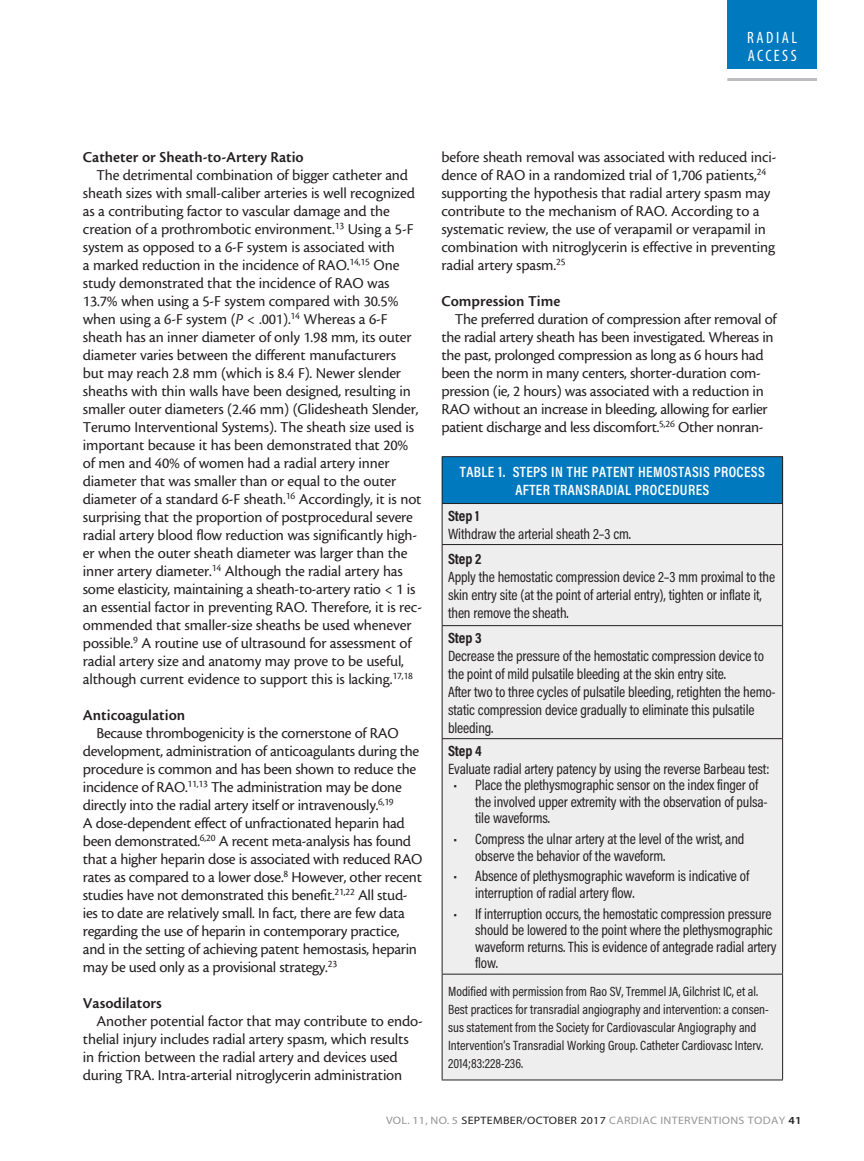
<style>
.page{position:relative;width:864px;height:1161px;background:#fff}
.page>*{position:absolute;margin:0;border:0;box-sizing:border-box;transform-origin:0 0}
.t1{font:16.5px/18.3px "Myriad MM 400 300";letter-spacing:.15em;color:#fff}
.body{font:15.75px/18px "Cronos MM 408 10";letter-spacing:-.01em;color:#231f20}
.Subhead_2{font:15.75px "Cronos MM 574 10";color:#231f20}
.BMC_2_-_Table_Body{font:15px/16.5px "Acumin Pro Cond";letter-spacing:-.01em;color:#231f20}
.BMC_2_-_Table_Header{font:600 15px/18px "Acumin Pro Cond";letter-spacing:.025em;color:#fff;text-align:center}
.BMC_2_-_Table_Subhea{font:700 15px "Acumin Pro Cond";letter-spacing:-.01em;color:#231f20}
.BMC_2_-_Table_Abbrev{font:13.5px/18px "Acumin Pro Cond";color:#231f20}
.t2{font:10.8px "Myriad MM 400 600";letter-spacing:.025em;color:#939598;scale:1.11 1}
.s1{font-family:"Cronos MM It 408 10"}
.s2{color:#231f20}
.s3{font-family:"Myriad MM 565 600";color:#231f20}
</style>
<div class="page">
<div style="left:727px;top:0;width:90px;height:69px;background:#0079bf"></div>
<hr style="left:727px;top:78px;width:90px;height:3px;background:#bcbdc0">
<div style="left:442px;top:457px;width:341px;height:47px;background:#0079bf"></div>
<div style="left:443px;top:504px;width:339px;height:576px;background:#eeeeef"></div>
<hr style="left:442px;top:456px;width:341px;height:1px;background:#231f20">
<hr style="left:442px;top:457px;width:1px;height:46px;background:#231f20">
<hr style="left:782px;top:457px;width:1px;height:46px;background:#231f20">
<hr style="left:442px;top:503px;width:341px;height:1px;background:#231f20">
<hr style="left:442px;top:504px;width:1px;height:40px;background:#231f20">
<hr style="left:782px;top:504px;width:1px;height:40px;background:#231f20">
<hr style="left:442px;top:544px;width:341px;height:1px;background:#231f20">
<hr style="left:442px;top:545px;width:1px;height:80px;background:#231f20">
<hr style="left:782px;top:545px;width:1px;height:80px;background:#231f20">
<hr style="left:442px;top:625px;width:341px;height:1px;background:#231f20">
<hr style="left:442px;top:626px;width:1px;height:112px;background:#231f20">
<hr style="left:782px;top:626px;width:1px;height:112px;background:#231f20">
<hr style="left:442px;top:738px;width:341px;height:1px;background:#231f20">
<hr style="left:442px;top:739px;width:1px;height:235px;background:#231f20">
<hr style="left:782px;top:739px;width:1px;height:235px;background:#231f20">
<hr style="left:442px;top:974px;width:341px;height:1px;background:#231f20">
<hr style="left:442px;top:975px;width:1px;height:105px;background:#231f20">
<hr style="left:782px;top:975px;width:1px;height:105px;background:#231f20">
<hr style="left:442px;top:1080px;width:341px;height:1px;background:#231f20">
<p class="t1" style="left:747px;top:29px;width:51px">RADIAL<br>ACCESS</p>
<p class="Subhead_2" style="left:83px;top:149px;width:222px">Catheter or Sheath-to-Artery Ratio</p>
<p class="body" style="left:83px;top:166px;width:341px;text-indent:14px">The detrimental combination of bigger catheter and sheath sizes with small-caliber arteries is well recognized as a contributing factor to vascular damage and the creation of a prothrombotic environment.<sup>13</sup> Using a 5-F system as opposed to a 6-F system is associated with<br>a marked reduction in the incidence of RAO.<sup>14,15</sup> One study demonstrated that the incidence of RAO was 13.7% when using a 5-F system compared with 30.5% when using a 6-F system (<span class="s1">P</span> &lt; .001).<sup>14</sup> Whereas a 6-F sheath has an inner diameter of only 1.98 mm, its outer diameter varies between the different manufacturers<br>but may reach 2.8 mm (which is 8.4 F). Newer slender sheaths with thin walls have been designed, resulting in smaller outer diameters (2.46 mm) (Glidesheath Slender, Terumo Interventional Systems). The sheath size used is important because it has been demonstrated that 20% of men and 40% of women had a radial artery inner diameter that was smaller than or equal to the outer diameter of a standard 6-F sheath.<sup>16</sup> Accordingly, it is not surprising that the proportion of postprocedural severe radial artery blood flow reduction was significantly high&shy;er when the outer sheath diameter was larger than the inner artery diameter.<sup>14</sup> Although the radial artery has some elasticity, maintaining a sheath-to-artery ratio &lt; 1 is an essential factor in preventing RAO. Therefore, it is rec&shy;ommended that smaller-size sheaths be used whenever possible.<sup>9</sup> A routine use of ultrasound for assessment of radial artery size and anatomy may prove to be useful, although current evidence to support this is lacking.<sup>17,18</sup></p>
<p class="Subhead_2" style="left:83px;top:707px;width:104px">Anticoagulation</p>
<p class="body" style="left:83px;top:724px;width:341px;text-indent:14px">Because thrombogenicity is the cornerstone of RAO development, administration of anticoagulants during the procedure is common and has been shown to reduce the incidence of RAO.<sup>11,13</sup> The administration may be done directly into the radial artery itself or intravenously.<sup>6,19<br></sup>A dose-dependent effect of unfractionated heparin had been demonstrated.<sup>6,20</sup> A recent meta-analysis has found that a higher heparin dose is associated with reduced RAO rates as compared to a lower dose.<sup>8</sup> However, other recent studies have not demonstrated this benefit.<sup>21,22</sup> All stud&shy;ies to date are relatively small. In fact, there are few data regarding the use of heparin in contemporary practice, and in the setting of achieving patent hemostasis, heparin may be used only as a provisional strategy.<sup>23</sup></p>
<p class="Subhead_2" style="left:83px;top:995px;width:80px">Vasodilators</p>
<p class="body" style="left:83px;top:1012px;width:341px;text-indent:14px">Another potential factor that may contribute to endo&shy;thelial injury includes radial artery spasm, which results in friction between the radial artery and devices used during TRA. Intra-arterial nitroglycerin administration</p>
<p class="body" style="left:441px;top:148px;width:337px">before sheath removal was associated with reduced inci&shy;dence of RAO in a randomized trial of 1,706 patients,<sup>24 </sup>supporting the hypothesis that radial artery spasm may contribute to the mechanism of RAO. According to a systematic review, the use of verapamil or verapamil in combination with nitroglycerin is effective in preventing radial artery spasm.<sup>25</sup></p>
<p class="Subhead_2" style="left:441px;top:293px;width:121px">Compression Time</p>
<p class="body" style="left:441px;top:310px;width:337px;text-indent:14px">The preferred duration of compression after removal of the radial artery sheath has been investigated. Whereas in the past, prolonged compression as long as 6 hours had been the norm in many centers, shorter-duration com&shy;pression (ie, 2 hours) was associated with a reduction in RAO without an increase in bleeding, allowing for earlier patient discharge and less discomfort.<sup>5,26</sup> Other nonran-</p>
<p class="BMC_2_-_Table_Header" style="left:460px;top:462px;width:306px">TABLE 1. STEPS IN THE PATENT HEMOSTASIS PROCESS<br>AFTER TRANSRADIAL PROCEDURES</p>
<p class="BMC_2_-_Table_Subhea" style="left:448px;top:505px;width:33px">Step 1</p>
<p class="BMC_2_-_Table_Body" style="left:448px;top:525px;width:184px">Withdraw the arterial sheath 2–3 cm.</p>
<p class="BMC_2_-_Table_Subhea" style="left:448px;top:549px;width:35px">Step 2</p>
<p class="BMC_2_-_Table_Body" style="left:448px;top:567px;width:329px;line-height:18px">Apply the hemostatic compression device 2–3 mm proximal to the skin entry site (at the point of arterial entry), tighten or inflate it, then remove the sheath.</p>
<p class="BMC_2_-_Table_Subhea" style="left:448px;top:628px;width:35px">Step 3</p>
<p class="BMC_2_-_Table_Body" style="left:448px;top:646px;width:317px;line-height:18px">Decrease the pressure of the hemostatic compression device to the point of mild pulsatile bleeding at the skin entry site.</p>
<p class="BMC_2_-_Table_Body" style="left:448px;top:682px;width:329px;line-height:18px">After two to three cycles of pulsatile bleeding, retighten the hemo&shy;static compression device gradually to eliminate this pulsatile bleeding.</p>
<p class="BMC_2_-_Table_Subhea" style="left:448px;top:741px;width:35px">Step 4</p>
<p class="BMC_2_-_Table_Body" style="left:448px;top:760px;width:323px">Evaluate radial artery patency by using the reverse Barbeau test:</p>
<p class="BMC_2_-_Table_Body" style="left:475px;top:776px;width:294px;text-indent:-22px">• Place the plethysmographic sensor on the index finger of the involved upper extremity with the observation of pulsa&shy;tile waveforms.</p>
<p class="BMC_2_-_Table_Body" style="left:475px;top:830px;width:271px;text-indent:-22px">• Compress the ulnar artery at the level of the wrist, and observe the behavior of the waveform.</p>
<p class="BMC_2_-_Table_Body" style="left:475px;top:868px;width:276px;text-indent:-22px">• Absence of plethysmographic waveform is indicative of interruption of radial artery flow.</p>
<p class="BMC_2_-_Table_Body" style="left:475px;top:905px;width:303px;text-indent:-22px">• If interruption occurs, the hemostatic compression pressure should be lowered to the point where the plethysmographic waveform returns. This is evidence of antegrade radial artery flow.</p>
<p class="BMC_2_-_Table_Abbrev" style="left:448px;top:982px;width:322px">Modified with permission from Rao SV, Tremmel JA, Gilchrist IC, et al.<br>Best practices for transradial angiography and intervention: a consen&shy;sus statement from the Society for Cardiovascular Angiography and Intervention’s Transradial Working Group. Catheter Cardiovasc Interv.<br>2014;83:228-236.</p>
<p class="t2" style="left:386px;top:1115px;width:376px">VOL. 11, NO. 5 <span class="s2">SEPTEMBER/OCTOBER 2017</span> CARDIAC INTERVENTIONS TODAY <span class="s3">41</span></p>
</div>
